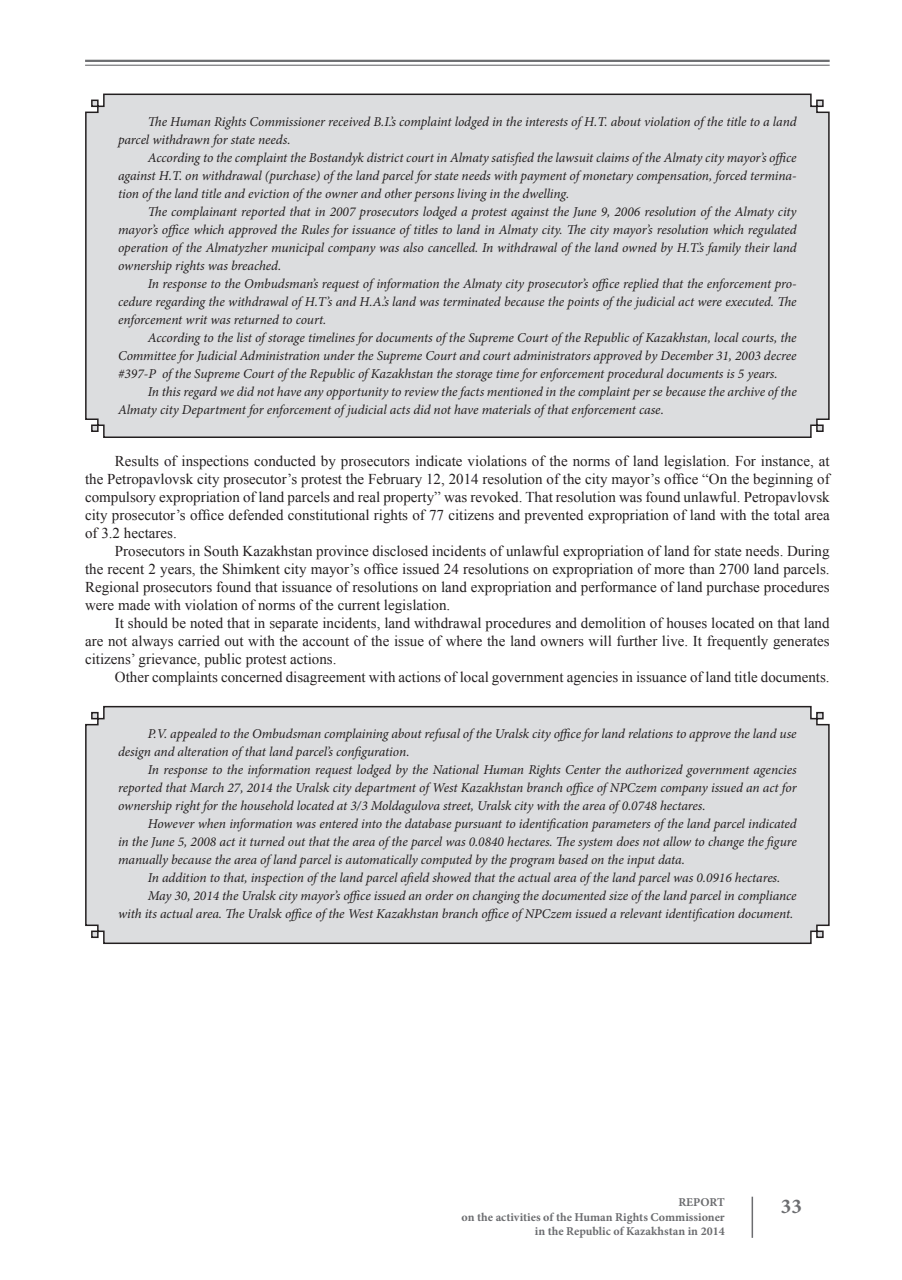
<style>
.page{position:relative;width:902px;height:1280px;background:#fff}
.page>*{position:absolute;margin:0;border:0;box-sizing:border-box;transform-origin:0 0}
.t1{font:700 21px "Minion Pro";color:#6c6d70}
.t2{font:15px/18px "Times New Roman";color:#231f20;text-align:justify}
.t3{font:italic 13.5px/18px "Minion Pro";letter-spacing:-.01em;color:#231f20;text-align:justify}
.t4{font:700 12px/14.4px "Minion Pro";color:#6c6d70;text-align:right}
</style>
<div class="page">
<hr style="left:85px;top:60px;width:744px;height:2px;background:#6c6d70">
<hr style="left:85px;top:65px;width:744px;height:1px;background:#6c6d70">
<hr style="left:751px;top:1197px;width:2px;height:41px;background:#6c6d70">
<div style="left:85px;top:93px;width:745px;height:345px;background:#dcdddf"></div>
<div style="left:85px;top:705px;width:745px;height:240px;background:#dcdddf"></div>
<p class="t3" style="left:118px;top:113px;width:680px;text-indent:30px">The Human Rights Commissioner received B.I.’s complaint lodged in the interests of H.T. about violation of the title to a land parcel withdrawn for state needs.</p>
<p class="t3" style="left:118px;top:149px;width:680px;text-indent:30px">According to the complaint the Bostandyk district court in Almaty satisfied the lawsuit claims of the Almaty city mayor’s office against H.T. on withdrawal (purchase) of the land parcel for state needs with payment of monetary compensation, forced termina&shy;tion of the land title and eviction of the owner and other persons living in the dwelling.</p>
<p class="t3" style="left:118px;top:203px;width:680px;text-indent:30px">The complainant reported that in 2007 prosecutors lodged a protest against the June 9, 2006 resolution of the Almaty city mayor’s office which approved the Rules for issuance of titles to land in Almaty city. The city mayor’s resolution which regulated operation of the Almatyzher municipal company was also cancelled. In withdrawal of the land owned by H.T.’s family their land ownership rights was breached.</p>
<p class="t3" style="left:118px;top:275px;width:680px;text-indent:30px">In response to the Ombudsman’s request of information the Almaty city prosecutor’s office replied that the enforcement pro&shy;cedure regarding the withdrawal of H.T’s and H.A.’s land was terminated because the points of the judicial act were executed. The enforcement writ was returned to court.</p>
<p class="t3" style="left:118px;top:329px;width:680px;text-indent:30px">According to the list of storage timelines for documents of the Supreme Court of the Republic of Kazakhstan, local courts, the Committee for Judicial Administration under the Supreme Court and court administrators approved by December 31, 2003 decree #397-P of the Supreme Court of the Republic of Kazakhstan the storage time for enforcement procedural documents is 5 years.</p>
<p class="t3" style="left:118px;top:383px;width:680px;text-indent:30px">In this regard we did not have any opportunity to review the facts mentioned in the complaint per se because the archive of the<br>Almaty city Department for enforcement of judicial acts did not have materials of that enforcement case.</p>
<p class="t2" style="left:85px;top:452px;width:746px;text-indent:30px">Results of inspections conducted by prosecutors indicate violations of the norms of land legislation. For instance, at the Petropavlovsk city prosecutor’s protest the February 12, 2014 resolution of the city mayor’s office “On the beginning of compulsory expropriation of land parcels and real property” was revoked. That resolution was found unlawful. Petropavlovsk city prosecutor’s office defended constitutional rights of 77 citizens and prevented expropriation of land with the total area of 3.2 hectares.</p>
<p class="t2" style="left:85px;top:542px;width:746px;text-indent:30px">Prosecutors in South Kazakhstan province disclosed incidents of unlawful expropriation of land for state needs. During the recent 2 years, the Shimkent city mayor’s office issued 24 resolutions on expropriation of more than 2700 land parcels.<br>Regional prosecutors found that issuance of resolutions on land expropriation and performance of land purchase procedures were made with violation of norms of the current legislation.</p>
<p class="t2" style="left:85px;top:614px;width:746px;text-indent:30px">It should be noted that in separate incidents, land withdrawal procedures and demolition of houses located on that land are not always carried out with the account of the issue of where the land owners will further live. It frequently generates citizens’ grievance, public protest actions.</p>
<p class="t2" style="left:115px;top:668px;width:716px">Other complaints concerned disagreement with actions of local government agencies in issuance of land title documents.</p>
<p class="t3" style="left:118px;top:725px;width:680px;text-indent:30px">P.V. appealed to the Ombudsman complaining about refusal of the Uralsk city office for land relations to approve the land use design and alteration of that land parcel’s configuration.</p>
<p class="t3" style="left:118px;top:761px;width:680px;text-indent:30px">In response to the information request lodged by the National Human Rights Center the authorized government agencies reported that March 27, 2014 the Uralsk city department of West Kazakhstan branch office of NPCzem company issued an act for ownership right for the household located at 3/3 Moldagulova street, Uralsk city with the area of 0.0748 hectares.</p>
<p class="t3" style="left:118px;top:815px;width:680px;text-indent:30px">However when information was entered into the database pursuant to identification parameters of the land parcel indicated in the June 5, 2008 act it turned out that the area of the parcel was 0.0840 hectares. The system does not allow to change the figure manually because the area of land parcel is automatically computed by the program based on the input data.</p>
<p class="t3" style="left:148px;top:869px;width:634px">In addition to that, inspection of the land parcel afield showed that the actual area of the land parcel was 0.0916 hectares.</p>
<p class="t3" style="left:148px;top:887px;width:650px">May 30, 2014 the Uralsk city mayor’s office issued an order on changing the documented size of the land parcel in compliance</p>
<p class="t3" style="left:118px;top:905px;width:676px">with its actual area. The Uralsk office of the West Kazakhstan branch office of NPCzem issued a relevant identification document.</p>
<p class="t4" style="left:461px;top:1195px;width:264px">REPORT<br>on the activities of the Human Rights Commissioner in the Republic of Kazakhstan in 2014</p>
<h1 class="t1" style="left:780px;top:1191px;width:22px">33</h1>
</div>
